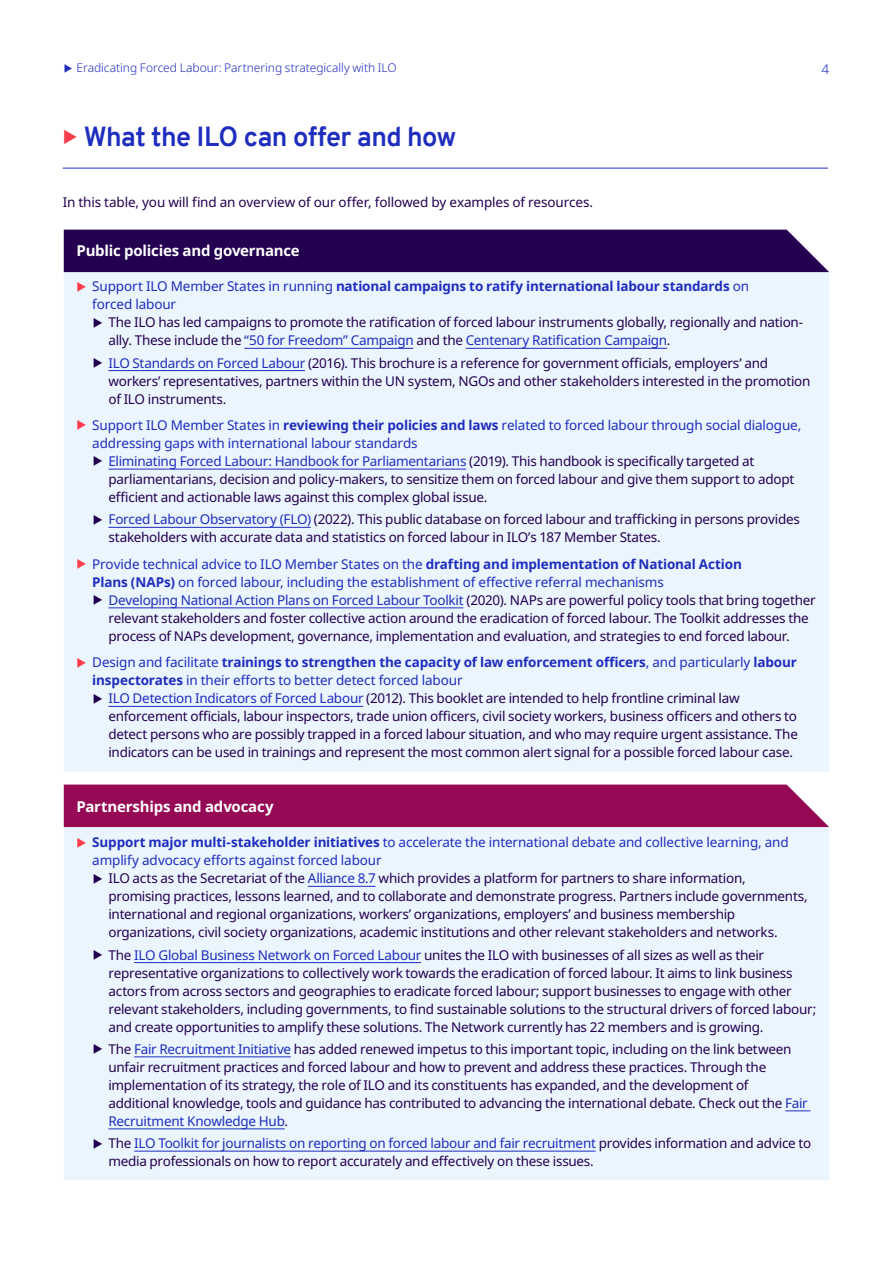
<style>
.page{position:relative;width:893px;height:1263px;background:#fff}
.page>*{position:absolute;margin:0;border:0;box-sizing:border-box;transform-origin:0 0}
.t1{font:700 27px "Overpass";letter-spacing:-.025em;color:#1e2dbe}
.t2{font:700 15px "Noto Sans";letter-spacing:-.015em;color:#fff}
.t3{font:13.5px/18px "Noto Sans";letter-spacing:-.02em;color:#230050}
.t4{font:13.5px/18px "Noto Sans";letter-spacing:-.01em;color:#1e2dbe}
.t5{font:700 13.5px/18px "Noto Sans";letter-spacing:-.01em;color:#1e2dbe}
.t6{font:300 13.5px "Noto Sans";color:#1e2dbe}
.t7{font:300 12px "Noto Sans";letter-spacing:-.005em;color:#1e2dbe}
.s1{font-weight:400}
.s2{color:#1e2dbe}
.s3{font-weight:700}
.s4{color:#230050}
</style>
<div class="page">
<hr style="left:63px;top:168px;width:765px;height:1px;background:#1e2dbe">
<div style="left:64px;top:272px;width:765px;height:500px;background:#ebf5fd"></div>
<div style="left:64px;top:230px;width:765px;height:42px;background:#230050"></div>
<hr style="left:244px;top:348px;width:169px;height:1px;background:#1e2dbe">
<hr style="left:466px;top:348px;width:201px;height:1px;background:#1e2dbe">
<hr style="left:108px;top:370px;width:197px;height:1px;background:#1e2dbe">
<hr style="left:108px;top:469px;width:358px;height:1px;background:#1e2dbe">
<hr style="left:108px;top:527px;width:203px;height:1px;background:#1e2dbe">
<hr style="left:108px;top:608px;width:355px;height:1px;background:#1e2dbe">
<hr style="left:108px;top:706px;width:255px;height:1px;background:#1e2dbe">
<div style="left:64px;top:827px;width:765px;height:353px;background:#ebf5fd"></div>
<div style="left:64px;top:784px;width:765px;height:43px;background:#960a55"></div>
<hr style="left:308px;top:886px;width:68px;height:1px;background:#1e2dbe">
<hr style="left:134px;top:962px;width:287px;height:1px;background:#1e2dbe">
<hr style="left:134px;top:1056px;width:157px;height:1px;background:#1e2dbe">
<svg style="left:785px;top:1110px;width:25px;height:1px"></svg>
<hr style="left:108px;top:1128px;width:177px;height:1px;background:#1e2dbe">
<hr style="left:134px;top:1151px;width:462px;height:1px;background:#1e2dbe">
<svg style="left:78px;top:281px;width:8px;height:10px"></svg>
<svg style="left:94px;top:317px;width:8px;height:10px"></svg>
<svg style="left:94px;top:358px;width:8px;height:10px"></svg>
<svg style="left:78px;top:420px;width:8px;height:10px"></svg>
<svg style="left:94px;top:456px;width:8px;height:10px"></svg>
<svg style="left:94px;top:514px;width:8px;height:10px"></svg>
<svg style="left:78px;top:559px;width:8px;height:10px"></svg>
<svg style="left:94px;top:595px;width:8px;height:10px"></svg>
<svg style="left:78px;top:657px;width:8px;height:10px"></svg>
<svg style="left:94px;top:693px;width:8px;height:10px"></svg>
<svg style="left:78px;top:837px;width:8px;height:10px"></svg>
<svg style="left:94px;top:873px;width:8px;height:10px"></svg>
<svg style="left:94px;top:950px;width:8px;height:10px"></svg>
<svg style="left:94px;top:1044px;width:8px;height:10px"></svg>
<svg style="left:94px;top:1138px;width:8px;height:10px"></svg>
<p class="t7" style="left:77px;top:60px;width:322px">Eradicating Forced Labour: Partnering strategically with ILO</p>
<h1 class="t1" style="left:84px;top:118px;width:374px">What the ILO can offer and how</h1>
<p class="t6" style="left:821px;top:59px;width:9px">4</p>
<p class="t3" style="left:63px;top:193px;width:532px">In this table, you will find an overview of our offer, followed by examples of resources.</p>
<p class="t2" style="left:77px;top:240px;width:225px">Public policies and governance</p>
<p class="t5" style="left:92px;top:278px;width:658px"><span class="s1">Support ILO Member States in running</span> national campaigns to ratify international labour standards <span class="s1">on forced labour</span></p>
<p class="t3" style="left:108px;top:314px;width:696px">The ILO has led campaigns to promote the ratification of forced labour instruments globally, regionally and nation&shy;ally. These include the <span class="s2">“50 for Freedom” Campaign</span> and the <span class="s2">Centenary Ratification Campaign</span>.</p>
<p class="t3" style="left:108px;top:354px;width:704px"><span class="s2">ILO Standards on Forced Labour</span> (2016). This brochure is a reference for government officials, employers’ and workers’ representatives, partners within the UN system, NGOs and other stakeholders interested in the promotion of ILO instruments.</p>
<p class="t4" style="left:92px;top:416px;width:711px">Support ILO Member States in <span class="s3">reviewing their policies and laws</span> related to forced labour through social dialogue,</p>
<p class="t4" style="left:92px;top:434px;width:327px">addressing gaps with international labour standards</p>
<p class="t4" style="left:108px;top:452px;width:647px">Eliminating Forced Labour: Handbook for Parliamentarians <span class="s4">(2019). This handbook is specifically targeted at</span></p>
<p class="t3" style="left:108px;top:470px;width:687px">parliamentarians, decision and policy-makers, to sensitize them on forced labour and give them support to adopt</p>
<p class="t3" style="left:108px;top:488px;width:380px">efficient and actionable laws against this complex global issue.</p>
<p class="t3" style="left:108px;top:511px;width:693px"><span class="s2">Forced Labour Observatory (FLO)</span> (2022). This public database on forced labour and trafficking in persons provides stakeholders with accurate data and statistics on forced labour in ILO’s 187 Member States.</p>
<p class="t4" style="left:92px;top:555px;width:651px">Provide technical advice to ILO Member States on the <span class="s3">drafting and implementation of National Action<br>Plans (NAPs)</span> on forced labour, including the establishment of effective referral mechanisms</p>
<p class="t3" style="left:108px;top:591px;width:709px"><span class="s2">Developing National Action Plans on Forced Labour Toolkit</span> (2020). NAPs are powerful policy tools that bring together relevant stakeholders and foster collective action around the eradication of forced labour. The Toolkit addresses the process of NAPs development, governance, implementation and evaluation, and strategies to end forced labour.</p>
<p class="t5" style="left:92px;top:654px;width:706px"><span class="s1">Design and facilitate</span> trainings to strengthen the capacity of law enforcement officers<span class="s1">, and particularly</span> labour</p>
<p class="t4" style="left:92px;top:672px;width:372px"><span class="s3">inspectorates</span> in their efforts to better detect forced labour</p>
<p class="t3" style="left:108px;top:690px;width:633px"><span class="s2">ILO Detection Indicators of Forced Labour</span> (2012). This booklet are intended to help frontline criminal law</p>
<p class="t3" style="left:108px;top:708px;width:690px">enforcement officials, labour inspectors, trade union officers, civil society workers, business officers and others to</p>
<p class="t3" style="left:108px;top:726px;width:691px">detect persons who are possibly trapped in a forced labour situation, and who may require urgent assistance. The</p>
<p class="t3" style="left:108px;top:744px;width:686px">indicators can be used in trainings and represent the most common alert signal for a possible forced labour case.</p>
<p class="t2" style="left:77px;top:796px;width:199px">Partnerships and advocacy</p>
<p class="t4" style="left:92px;top:834px;width:698px"><span class="s3">Support major multi-stakeholder initiatives</span> to accelerate the international debate and collective learning, and</p>
<p class="t4" style="left:92px;top:852px;width:291px">amplify advocacy efforts against forced labour</p>
<p class="t3" style="left:108px;top:870px;width:639px">ILO acts as the Secretariat of the <span class="s2">Alliance 8.7</span> which provides a platform for partners to share information,</p>
<p class="t3" style="left:108px;top:888px;width:701px">promising practices, lessons learned, and to collaborate and demonstrate progress. Partners include governments,</p>
<p class="t3" style="left:108px;top:906px;width:628px">international and regional organizations, workers’ organizations, employers’ and business membership</p>
<p class="t3" style="left:108px;top:924px;width:671px">organizations, civil society organizations, academic institutions and other relevant stakeholders and networks.</p>
<p class="t3" style="left:108px;top:946px;width:709px">The <span class="s2">ILO Global Business Network on Forced Labour</span> unites the ILO with businesses of all sizes as well as their representative organizations to collectively work towards the eradication of forced labour. It aims to link business actors from across sectors and geographies to eradicate forced labour; support businesses to engage with other relevant stakeholders, including governments, to find sustainable solutions to the structural drivers of forced labour; and create opportunities to amplify these solutions. The Network currently has 22 members and is growing.</p>
<p class="t3" style="left:108px;top:1040px;width:701px">The <span class="s2">Fair Recruitment Initiative</span> has added renewed impetus to this important topic, including on the link between unfair recruitment practices and forced labour and how to prevent and address these practices. Through the implementation of its strategy, the role of ILO and its constituents has expanded, and the development of additional knowledge, tools and guidance has contributed to advancing the international debate. Check out the <span class="s2">Fair Recruitment Knowledge Hub</span>.</p>
<p class="t3" style="left:108px;top:1134px;width:704px">The <span class="s2">ILO Toolkit for journalists on reporting on forced labour and fair recruitment</span> provides information and advice to media professionals on how to report accurately and effectively on these issues.</p>
</div>
